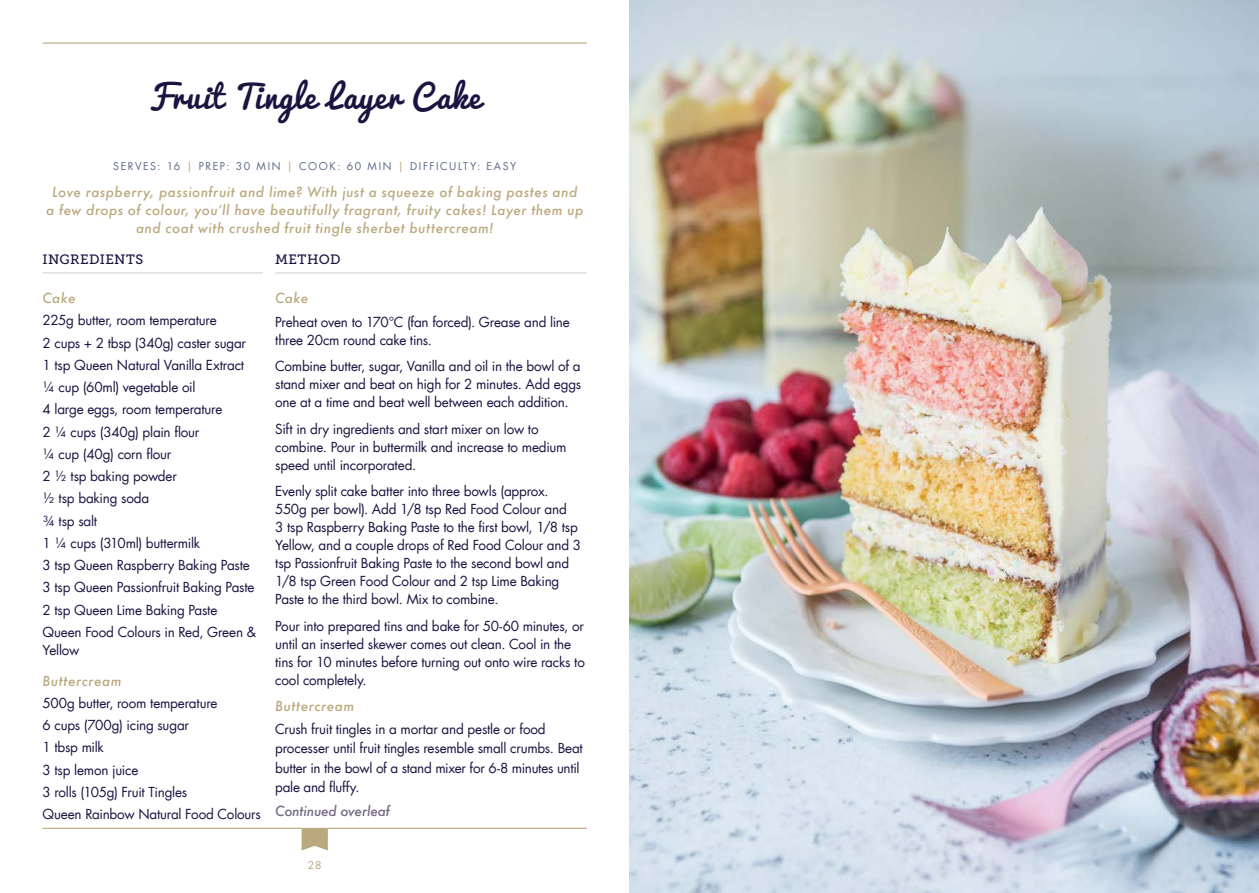
<style>
.page{position:relative;width:1259px;height:893px;background:#fff}
.page>*{position:absolute;margin:0;border:0;box-sizing:border-box;transform-origin:0 0}
.t1{font:31.5px "Pacifico";letter-spacing:.035em;color:#1c1341}
.t2{font:13.5px/22.2px "Futura LT";letter-spacing:-.015em;color:#1c1341}
.t3{font:italic 500 13.5px/18px "Futura";letter-spacing:.035em;color:#baa97e;text-align:center}
.t4{font:13.5px "Museo Slab 500";letter-spacing:.03em;color:#1c1341}
.t5{font:italic 500 13.5px "Futura";letter-spacing:-.015em;color:#726984}
.t6{font:10.5px "Futura LT";letter-spacing:.15em;color:#5b6988}
.t7{font:10.5px "Futura LT";color:#baa97e}
.s1{color:#baa97e}
</style>
<div class="page">
<hr style="left:43px;top:828px;width:544px;height:1px;background:#baa97e">
<svg style="left:302px;top:829px;width:26px;height:21px"></svg>
<hr style="left:43px;top:43px;width:544px;height:1px;background:#baa97e">
<hr style="left:43px;top:272px;width:220px;height:1px;background:#d3d3dc">
<hr style="left:275px;top:272px;width:312px;height:1px;background:#d3d3dc">
<img style="left:629px;top:0;width:630px;height:893px">
<h1 class="t1" style="left:149px;top:79px;width:333px">Fruit Tingle Layer Cake</h1>
<p class="t6" style="left:113px;top:160px;width:404px">SERVES: 16 <span class="s1">|</span> PREP: 30 MIN <span class="s1">|</span> COOK: 60 MIN <span class="s1">|</span> DIFFICULTY: EASY</p>
<p class="t3" style="left:46px;top:182px;width:538px">Love raspberry, passionfruit and lime? With just a squeeze of baking pastes and<br>a few drops of colour, you’ll have beautifully fragrant, fruity cakes! Layer them up and coat with crushed fruit tingle sherbet buttercream!</p>
<p class="t4" style="left:43px;top:252px;width:102px">INGREDIENTS</p>
<p class="t3" style="left:43px;top:289px;width:35px">Cake</p>
<p class="t2" style="left:43px;top:309px;width:215px">225g butter, room temperature<br>2 cups + 2 tbsp (340g) caster sugar<br>1 tsp Queen Natural Vanilla Extract ¼ cup (60ml) vegetable oil<br>4 large eggs, room temperature<br>2 ¼ cups (340g) plain flour<br>¼ cup (40g) corn flour<br>2 ½ tsp baking powder<br>½ tsp baking soda<br>¾ tsp salt<br>1 ¼ cups (310ml) buttermilk<br>3 tsp Queen Raspberry Baking Paste<br>3 tsp Queen Passionfruit Baking Paste<br>2 tsp Queen Lime Baking Paste<br>Queen Food Colours in Red, Green &amp;</p>
<p class="t2" style="left:43px;top:639px;width:38px">Yellow</p>
<p class="t3" style="left:43px;top:671px;width:80px">Buttercream</p>
<p class="t2" style="left:43px;top:692px;width:220px">500g butter, room temperature<br>6 cups (700g) icing sugar<br>1 tbsp milk<br>3 tsp lemon juice<br>3 rolls (105g) Fruit Tingles<br>Queen Rainbow Natural Food Colours</p>
<p class="t4" style="left:275px;top:252px;width:67px">METHOD</p>
<p class="t3" style="left:275px;top:289px;width:35px">Cake</p>
<p class="t2" style="left:275px;top:313px;width:296px;line-height:18px">Preheat oven to 170°C (fan forced). Grease and line three 20cm round cake tins.</p>
<p class="t2" style="left:275px;top:358px;width:307px;line-height:18px;text-align:justify">Combine butter, sugar, Vanilla and oil in the bowl of a stand mixer and beat on high for 2 minutes. Add eggs one at a time and beat well between each addition.</p>
<p class="t2" style="left:275px;top:420px;width:293px;line-height:18px">Sift in dry ingredients and start mixer on low to combine. Pour in buttermilk and increase to medium speed until incorporated.</p>
<p class="t2" style="left:275px;top:482px;width:307px;line-height:18px">Evenly split cake batter into three bowls (approx.<br>550g per bowl). Add 1/8 tsp Red Food Colour and<br>3 tsp Raspberry Baking Paste to the first bowl, 1/8 tsp Yellow, and a couple drops of Red Food Colour and 3 tsp Passionfruit Baking Paste to the second bowl and 1/8 tsp Green Food Colour and 2 tsp Lime Baking Paste to the third bowl. Mix to combine.</p>
<p class="t2" style="left:275px;top:617px;width:311px;line-height:18px">Pour into prepared tins and bake for 50-60 minutes, or until an inserted skewer comes out clean. Cool in the tins for 10 minutes before turning out onto wire racks to cool completely.</p>
<p class="t3" style="left:275px;top:697px;width:80px">Buttercream</p>
<p class="t2" style="left:275px;top:719px;width:309px;line-height:19.5px">Crush fruit tingles in a mortar and pestle or food processer until fruit tingles resemble small crumbs. Beat butter in the bowl of a stand mixer for 6-8 minutes until pale and fluffy.</p>
<p class="t5" style="left:275px;top:801px;width:116px">Continued overleaf</p>
<p class="t7" style="left:308px;top:858px;width:15px">28</p>
</div>
